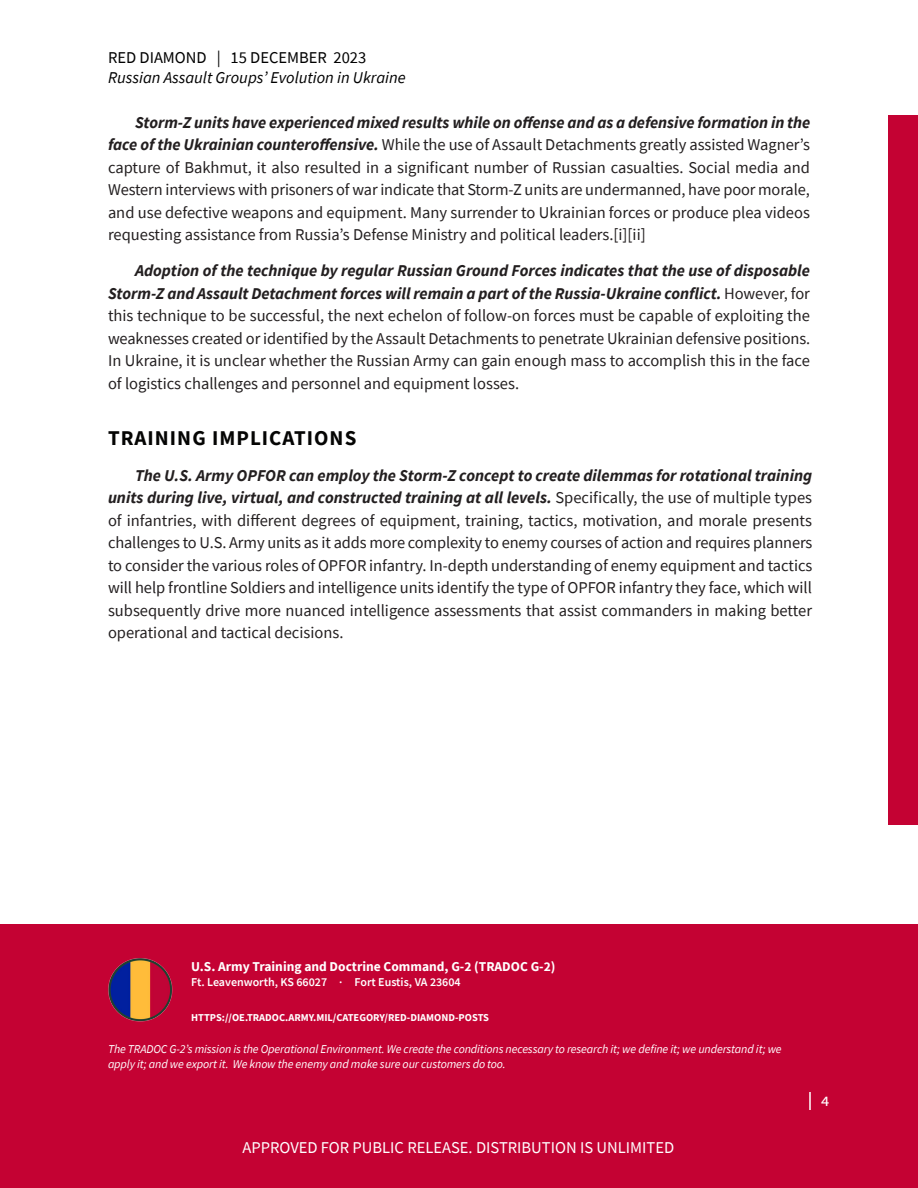
<style>
.page{position:relative;width:918px;height:1188px;background:#fff}
.page>*{position:absolute;margin:0;border:0;box-sizing:border-box;transform-origin:0 0}
.t1{font:700 21px "Source Sans Pro";letter-spacing:.05em;color:#050504}
.t2{font:18px "Source Sans Pro";color:#fff}
.BLUF{font:16.5px/22.5px "Source Sans Pro";color:#231f20;text-align:justify}
.t3{font:16.5px "Source Sans Pro";color:#fff}
.t4{font:italic 16.5px "Source Sans Pro";color:#000}
.t5{font:16.5px "Source Sans Pro";color:#000}
.t6{font:700 13.5px "Source Sans Pro";color:#fff}
.t7{font:italic 12px/14.4px "Source Sans Pro";letter-spacing:-.01em;color:#fff}
.t8{font:600 12px "Source Sans Pro";color:#fff}
.t9{font:700 10.5px "Source Sans Pro";color:#fff}
.s1{font-weight:700;font-style:italic}
</style>
<div class="page">
<div style="left:0;top:924px;width:918px;height:264px;background:#c40233"></div>
<svg style="left:809px;top:1092px;width:2px;height:18px"></svg>
<img style="left:108px;top:958px;width:65px;height:64px">
<div style="left:889px;top:116px;width:29px;height:709px;background:#c40233"></div>
<p class="t5" style="left:108px;top:47px;width:260px">RED DIAMOND | 15 DECEMBER 2023</p>
<p class="t4" style="left:108px;top:67px;width:299px">Russian Assault Groups’ Evolution in Ukraine</p>
<p class="BLUF" style="left:108px;top:111px;width:704px;text-indent:27px"><span class="s1">Storm-Z units have experienced mixed results while on offense and as a defensive formation in the face of the Ukrainian counteroffensive.</span> While the use of Assault Detachments greatly assisted Wagner’s capture of Bakhmut, it also resulted in a significant number of Russian casualties. Social media and Western interviews with prisoners of war indicate that Storm-Z units are undermanned, have poor morale, and use defective weapons and equipment. Many surrender to Ukrainian forces or produce plea videos requesting assistance from Russia’s Defense Ministry and political leaders.[i][ii]</p>
<p class="BLUF" style="left:108px;top:260px;width:704px;text-indent:27px"><span class="s1">Adoption of the technique by regular Russian Ground Forces indicates that the use of disposable Storm-Z and Assault Detachment forces will remain a part of the Russia-Ukraine conflict.</span> However, for this technique to be successful, the next echelon of follow-on forces must be capable of exploiting the weaknesses created or identified by the Assault Detachments to penetrate Ukrainian defensive positions.<br>In Ukraine, it is unclear whether the Russian Army can gain enough mass to accomplish this in the face of logistics challenges and personnel and equipment losses.</p>
<h4 class="t1" style="left:108px;top:424px;width:250px">TRAINING IMPLICATIONS</h4>
<p class="BLUF" style="left:108px;top:464px;width:706px;text-indent:27px"><span class="s1">The U.S. Army OPFOR can employ the Storm-Z concept to create dilemmas for rotational training units during live, virtual, and constructed training at all levels.</span> Specifically, the use of multiple types of infantries, with different degrees of equipment, training, tactics, motivation, and morale presents challenges to U.S. Army units as it adds more complexity to enemy courses of action and requires planners to consider the various roles of OPFOR infantry. In-depth understanding of enemy equipment and tactics will help frontline Soldiers and intelligence units identify the type of OPFOR infantry they face, which will subsequently drive more nuanced intelligence assessments that assist commanders in making better operational and tactical decisions.</p>
<p class="t6" style="left:191px;top:958px;width:366px">U.S. Army Training and Doctrine Command, G-2 (TRADOC G-2)</p>
<p class="t8" style="left:191px;top:974px;width:271px">Ft. Leavenworth, KS 66027 · Fort Eustis, VA 23604</p>
<p class="t9" style="left:191px;top:1010px;width:299px">HTTPS://OE.TRADOC.ARMY.MIL/CATEGORY/RED-DIAMOND-POSTS</p>
<p class="t7" style="left:108px;top:1042px;width:675px">The TRADOC G-2’s mission is the Operational Environment. We create the conditions necessary to research it; we define it; we understand it; we apply it; and we export it. We know the enemy and make sure our customers do too.</p>
<p class="t3" style="left:243px;top:1137px;width:433px">APPROVED FOR PUBLIC RELEASE. DISTRIBUTION IS UNLIMITED</p>
<p class="t2" style="left:821px;top:1088px;width:10px">4</p>
</div>
